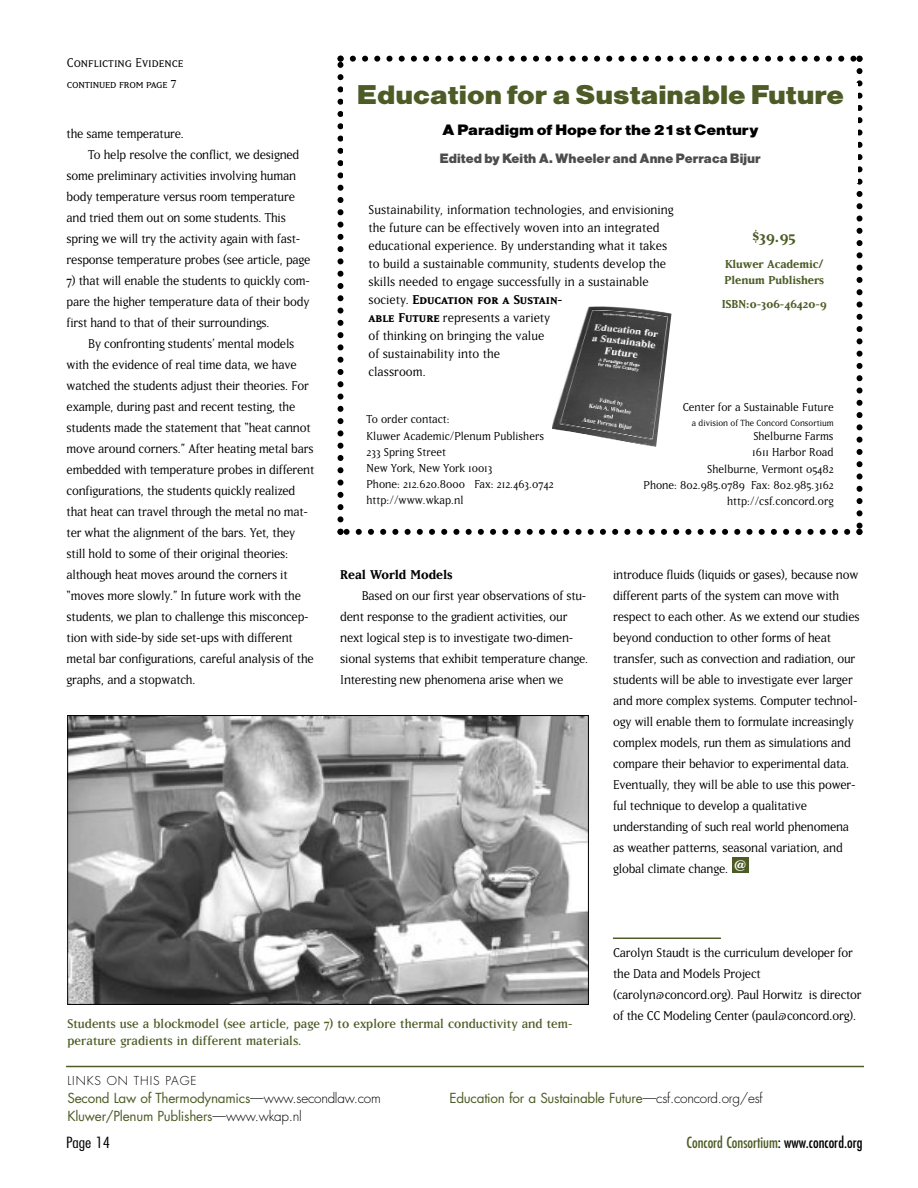
<style>
.page{position:relative;width:918px;height:1188px;background:#fff}
.page>*{position:absolute;margin:0;border:0;box-sizing:border-box;transform-origin:0 0}
.t1{font:27px "Alpist";color:#4d5c26;scale:1.1 1}
.t2{font:700 18px "Matrix";color:#4d5c26}
.t3{font:15px/21px "Matrix";letter-spacing:-.015em;color:#000}
.t4{font:15px/17.2px "Matrix";color:#4d5c26}
.t5{font:condensed 15px "Futura";color:#4d5c26}
.t6{font:15px "Alpist";color:#000;scale:1.1 1}
.t7{font:15px "Matrix Bold Small Caps";color:#000}
.t8{font:15px "Matrix Book Small Caps";color:#000}
.t9{font:700 15px "Matrix";color:#000}
.t10{font:300 condensed 15px "Futura";color:#000;scale:1.2 1}
.t11{font:13.5px/16.2px "Matrix";color:#000}
.t12{font:13.5px "Futura";letter-spacing:-.02em;color:#4d5c26}
.t13{font:700 13.5px/16.2px "Matrix";color:#4d5c26}
.t14{font:13.5px "Alpist";color:#4d4d4d}
.t15{font:13.5px "Matrix Book Small Caps";letter-spacing:-.015em;color:#000}
.t16{font:13.5px "Alpist";color:#fff}
.t17{font:300 12px "Futura";letter-spacing:.075em;color:#000}
.t18{font:10.5px "Matrix";color:#000}
.s1{font-family:"Matrix"}
.s2{font-family:"Matrix Bold Small Caps"}
.s3{font-weight:300;color:#000}
.s4{color:#000}
</style>
<div class="page">
<hr style="left:66px;top:1066px;width:798px;height:1px;background:#4d5c26">
<svg style="left:338px;top:56px;width:525px;height:479px"></svg>
<div style="left:732px;top:857px;width:17px;height:16px;background:#4d5c26"></div>
<hr style="left:613px;top:938px;width:108px;height:1px;background:#4d5c26">
<img style="left:69px;top:717px;width:518px;height:286px">
<div style="left:67px;top:715px;width:522px;height:290px;border:1px solid #000"></div>
<div style="left:343px;top:83px;width:514px;height:99px;background:#fff"></div>
<img style="left:552px;top:306px;width:119px;height:141px">
<p class="t8" style="left:67px;top:53px;width:118px">Conflicting Evidence</p>
<p class="t15" style="left:67px;top:76px;width:111px">continued from page 7</p>
<p class="t3" style="left:67px;top:122px;width:119px">the same temperature.</p>
<p class="t3" style="left:88px;top:143px;width:213px">To help resolve the conflict, we designed</p>
<p class="t3" style="left:67px;top:164px;width:231px">some preliminary activities involving human</p>
<p class="t3" style="left:67px;top:185px;width:230px">body temperature versus room temperature</p>
<p class="t3" style="left:67px;top:206px;width:221px">and tried them out on some students. This</p>
<p class="t3" style="left:67px;top:227px;width:235px">spring we will try the activity again with fast-</p>
<p class="t3" style="left:67px;top:248px;width:245px">response temperature probes (see article, page</p>
<p class="t3" style="left:67px;top:269px;width:245px;text-align:justify">7) that will enable the students to quickly com&shy;pare the higher temperature data of their body first hand to that of their surroundings.</p>
<p class="t3" style="left:67px;top:332px;width:249px;text-indent:22px">By confronting students’ mental models with the evidence of real time data, we have watched the students adjust their theories. For example, during past and recent testing, the students made the statement that “heat cannot move around corners.” After heating metal bars embedded with temperature probes in different configurations, the students quickly realized that heat can travel through the metal no mat&shy;ter what the alignment of the bars. Yet, they still hold to some of their original theories: although heat moves around the corners it “moves more slowly.” In future work with the students, we plan to challenge this misconcep&shy;tion with side-by side set-ups with different metal bar configurations, careful analysis of the graphs, and a stopwatch.</p>
<h1 class="t1" style="left:357px;top:85px;width:444px">Education for a Sustainable Future</h1>
<p class="t6" style="left:442px;top:125px;width:289px">A Paradigm of Hope for the 21st Century</p>
<p class="t14" style="left:440px;top:154px;width:323px">Edited by Keith A. Wheeler and Anne Perraca Bijur</p>
<p class="t3" style="left:368px;top:200px;width:307px;line-height:18px">Sustainability, information technologies, and envisioning the future can be effectively woven into an integrated educational experience. By understanding what it takes to build a sustainable community, students develop the skills needed to engage successfully in a sustainable</p>
<p class="t7" style="left:368px;top:291px;width:196px"><span class="s1">society.</span> Education for a Sustain-</p>
<p class="t3" style="left:368px;top:308px;width:183px;line-height:18px"><span class="s2">able Future</span> represents a variety of thinking on bringing the value of sustainability into the classroom.</p>
<p class="t2" style="left:753px;top:225px;width:45px">$39.95</p>
<p class="t13" style="left:724px;top:255px;width:101px">Kluwer Academic/<br>Plenum Publishers</p>
<p class="t13" style="left:722px;top:295px;width:106px">ISBN:0-306-46420-9</p>
<p class="t11" style="left:367px;top:411px;width:189px">To order contact:<br>Kluwer Academic/Plenum Publishers<br>233 Spring Street<br>New York, New York 10013<br>Phone: 212.620.8000 Fax: 212.463.0742 http://www.wkap.nl</p>
<p class="t9" style="left:340px;top:565px;width:114px">Real World Models</p>
<p class="t3" style="left:340px;top:585px;width:250px;text-indent:22px">Based on our first year observations of stu&shy;dent response to the gradient activities, our next logical step is to investigate two-dimen&shy;sional systems that exhibit temperature change.<br>Interesting new phenomena arise when we</p>
<p class="t11" style="left:683px;top:399px;width:152px">Center for a Sustainable Future</p>
<p class="t18" style="left:692px;top:416px;width:143px">a division of The Concord Consortium</p>
<p class="t11" style="left:644px;top:427px;width:192px;text-align:right">Shelburne Farms<br>1611 Harbor Road<br>Shelburne, Vermont 05482<br>Phone: 802.985.0789 Fax: 802.985.3162 http://csf.concord.org</p>
<p class="t3" style="left:613px;top:563px;width:248px">introduce fluids (liquids or gases), because now different parts of the system can move with respect to each other. As we extend our studies beyond conduction to other forms of heat transfer, such as convection and radiation, our students will be able to investigate ever larger and more complex systems. Computer technol&shy;ogy will enable them to formulate increasingly complex models, run them as simulations and compare their behavior to experimental data.<br>Eventually, they will be able to use this power&shy;ful technique to develop a qualitative understanding of such real world phenomena as weather patterns, seasonal variation, and global climate change.</p>
<p class="t16" style="left:734px;top:860px;width:13px">@</p>
<p class="t4" style="left:68px;top:1014px;width:506px">Students use a blockmodel (see article, page 7) to explore thermal conductivity and tem&shy;perature gradients in different materials.</p>
<p class="t3" style="left:613px;top:941px;width:250px">Carolyn Staudt is the curriculum developer for the Data and Models Project (carolyn@concord.org). Paul Horwitz is director of the CC Modeling Center (paul@concord.org).</p>
<p class="t17" style="left:68px;top:1075px;width:131px">LINKS ON THIS PAGE</p>
<p class="t12" style="left:68px;top:1092px;width:315px">Second Law of Thermodynamics<span class="s3">—www.secondlaw.com</span></p>
<p class="t12" style="left:450px;top:1092px;width:315px">Education for a Sustainable Future<span class="s3">—csf.concord.org/esf</span></p>
<p class="t12" style="left:67px;top:1110px;width:236px">Kluwer/Plenum Publishers<span class="s3">—www.wkap.nl</span></p>
<p class="t10" style="left:66px;top:1136px;width:38px">Page 14</p>
<p class="t5" style="left:687px;top:1135px;width:178px">Concord Consortium<span class="s4">: www.concord.org</span></p>
</div>
